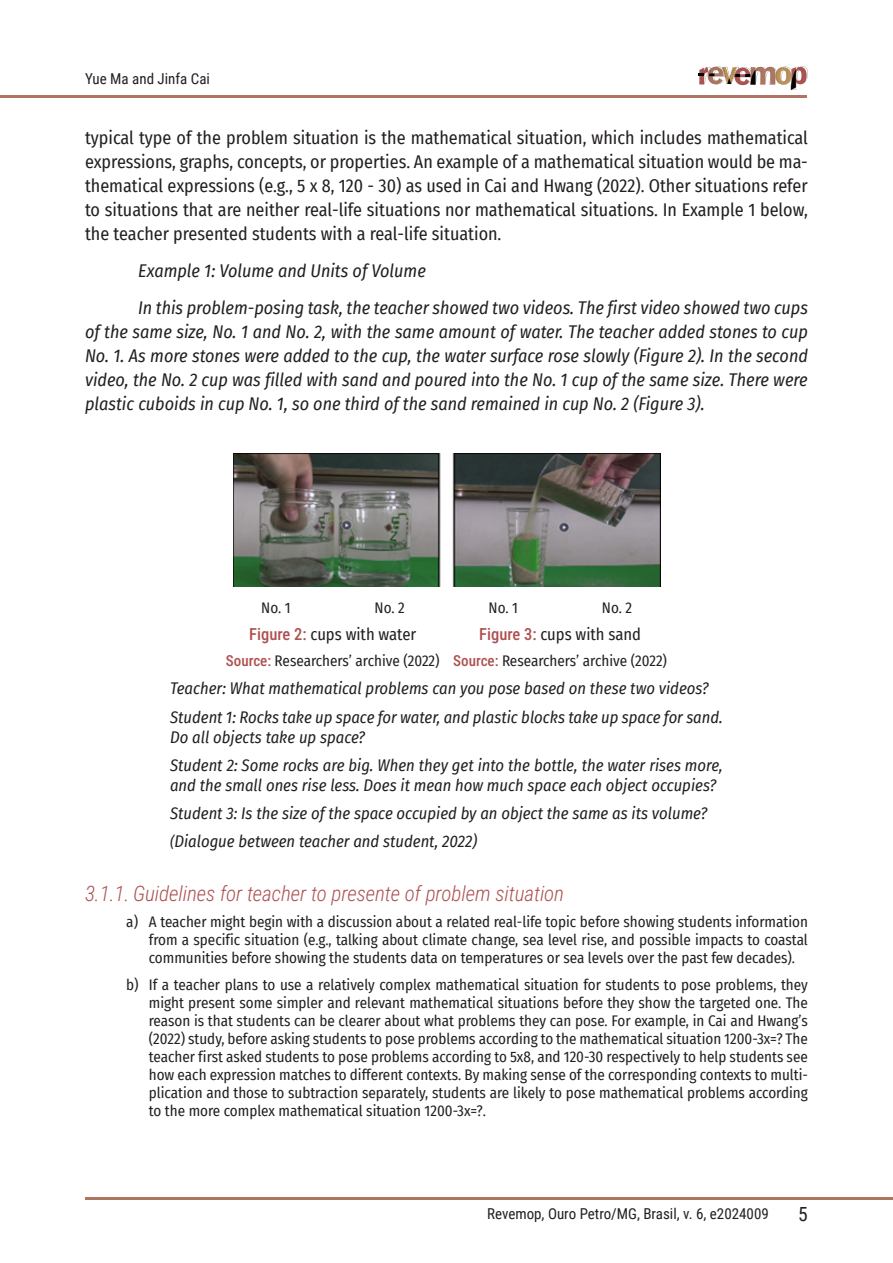
<style>
.page{position:relative;width:893px;height:1263px;background:#fff}
.page>*{position:absolute;margin:0;border:0;box-sizing:border-box;transform-origin:0 0}
.t1{font:italic 300 21px "Roboto Condensed";color:#ae5151}
.t2{font:19.5px "Roboto Condensed";color:#231f20}
.Paragraph{font:italic 18px/24px "Fira Sans Condensed";color:#231f20;text-align:justify}
.Paragraph-2{font:18px/24px "Fira Sans Condensed";color:#231f20;text-align:justify}
.Insigth{font:italic 16.5px/19.8px "Fira Sans Condensed";color:#231f20}
.Figure{font:16.5px "Fira Sans Condensed";color:#231f20}
.Source{font:15px/18px "Fira Sans Condensed";color:#231f20;text-align:justify}
.t3{font:15px "Roboto Condensed";color:#231f20}
.Body{font:15px "Fira Sans Condensed";color:#231f20}
.s1{font-family:"Roboto Condensed";font-weight:500;color:#ae5151}
.s2{font-size:15px}
</style>
<div class="page">
<svg style="left:698px;top:66px;width:110px;height:24px"></svg>
<hr style="left:0;top:95px;width:807px;height:2px;background:#ae7661">
<hr style="left:85px;top:1197px;width:808px;height:2px;background:#ae7661">
<img style="left:233px;top:453px;width:427px;height:134px">
<p class="t3" style="left:85px;top:68px;width:126px">Yue Ma and Jinfa Cai</p>
<p class="Paragraph-2" style="left:85px;top:126px;width:724px">typical type of the problem situation is the mathematical situation, which includes mathematical expressions, graphs, concepts, or properties. An example of a mathematical situation would be ma&shy;thematical expressions (e.g., 5 x 8, 120 - 30) as used in Cai and Hwang (2022). Other situations refer to situations that are neither real-life situations nor mathematical situations. In Example 1 below, the teacher presented students with a real-life situation.</p>
<p class="Paragraph" style="left:138px;top:258px;width:289px">Example 1: Volume and Units of Volume</p>
<p class="Paragraph" style="left:85px;top:295px;width:724px;text-indent:53px">In this problem-posing task, the teacher showed two videos. The first video showed two cups of the same size, No. 1 and No. 2, with the same amount of water. The teacher added stones to cup No. 1. As more stones were added to the cup, the water surface rose slowly (Figure 2). In the second video, the No. 2 cup was filled with sand and poured into the No. 1 cup of the same size. There were plastic cuboids in cup No. 1, so one third of the sand remained in cup No. 2 (Figure 3).</p>
<p class="Body" style="left:261px;top:596px;width:31px">No. 1</p>
<p class="Body" style="left:375px;top:596px;width:32px">No. 2</p>
<p class="Body" style="left:489px;top:596px;width:31px">No. 1</p>
<p class="Body" style="left:602px;top:596px;width:32px">No. 2</p>
<p class="Figure" style="left:249px;top:622px;width:169px"><span class="s1">Figure 2:</span> cups with water</p>
<p class="Figure" style="left:479px;top:622px;width:163px"><span class="s1">Figure 3:</span> cups with sand</p>
<p class="Source" style="left:226px;top:651px;width:215px"><span class="s1">Source:</span> Researchers’ archive (2022)</p>
<p class="Source" style="left:453px;top:651px;width:215px"><span class="s1">Source:</span> Researchers’ archive (2022)</p>
<p class="Insigth" style="left:170px;top:678px;width:540px">Teacher: What mathematical problems can you pose based on these two videos?</p>
<p class="Insigth" style="left:170px;top:707px;width:554px">Student 1: Rocks take up space for water, and plastic blocks take up space for sand.<br>Do all objects take up space?</p>
<p class="Insigth" style="left:170px;top:755px;width:554px">Student 2: Some rocks are big. When they get into the bottle, the water rises more, and the small ones rise less. Does it mean how much space each object occupies?</p>
<p class="Insigth" style="left:170px;top:803px;width:539px">Student 3: Is the size of the space occupied by an object the same as its volume?</p>
<p class="Insigth" style="left:170px;top:831px;width:309px"><span class="s2">(</span>Dialogue between teacher and student, 2022)</p>
<p class="t1" style="left:85px;top:878px;width:481px">3.1.1. Guidelines for teacher to presente of problem situation</p>
<p class="Source" style="left:149px;top:913px;width:661px;text-indent:-22px">a) A teacher might begin with a discussion about a related real-life topic before showing students information from a specific situation (e.g., talking about climate change, sea level rise, and possible impacts to coastal communities before showing the students data on temperatures or sea levels over the past few decades).</p>
<p class="Source" style="left:149px;top:975px;width:661px;text-indent:-22px">b) If a teacher plans to use a relatively complex mathematical situation for students to pose problems, they might present some simpler and relevant mathematical situations before they show the targeted one. The reason is that students can be clearer about what problems they can pose. For example, in Cai and Hwang’s (2022) study, before asking students to pose problems according to the mathematical situation 1200-3x=? The teacher first asked students to pose problems according to 5x8, and 120-30 respectively to help students see how each expression matches to different contexts. By making sense of the corresponding contexts to multi&shy;plication and those to subtraction separately, students are likely to pose mathematical problems according to the more complex mathematical situation 1200-3x=?.</p>
<p class="t3" style="left:487px;top:1203px;width:283px">Revemop, Ouro Petro/MG, Brasil, v. 6, e2024009</p>
<h2 class="t2" style="left:798px;top:1200px;width:11px">5</h2>
</div>
